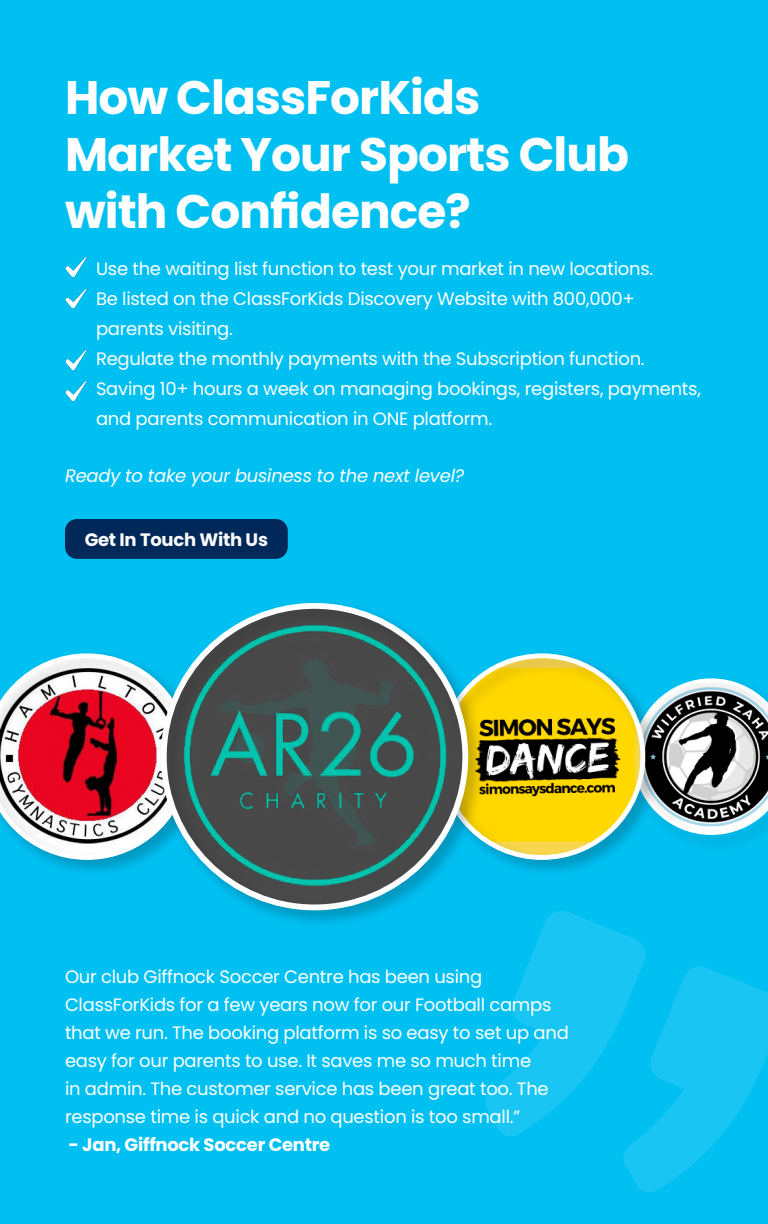
<style>
.page{position:relative;width:768px;height:1224px;background:#00c0f2}
.page>*{position:absolute;margin:0;border:0;box-sizing:border-box;transform-origin:0 0}
.t1{font:700 47px/57px "Poppins";letter-spacing:-.02em;color:#fff}
.t2{font:18px/30px "Poppins";letter-spacing:-.015em;color:#fff}
.t3{font:italic 18px "Poppins";letter-spacing:-.015em;color:#fff}
.t4{font:700 18px "Poppins";letter-spacing:-.015em;color:#fff}
.t5{font:700 18px "Poppins";letter-spacing:-.015em;color:#fcfbfa}
</style>
<div class="page">
<img style="left:65px;top:257px;width:22px;height:21px">
<img style="left:65px;top:350px;width:22px;height:21px">
<img style="left:65px;top:288px;width:22px;height:21px">
<img style="left:65px;top:381px;width:22px;height:21px">
<svg style="left:485px;top:911px;width:283px;height:281px"></svg>
<svg style="left:664px;top:678px;width:104px;height:157px;background:#798a8f"></svg>
<div style="left:0;top:648px;width:209px;height:230px;background:#000;opacity:.2"></div>
<svg style="left:0;top:653px;width:156px;height:207px;background:#b07383"></svg>
<div style="left:434px;top:648px;width:230px;height:230px;background:#000;opacity:.2"></div>
<div style="left:156px;top:598px;width:331px;height:331px;background:#000;opacity:.2"></div>
<div style="left:65px;top:519px;width:223px;height:40px;background:#002858;border-radius:12px"></div>
<h1 class="t1" style="left:65px;top:70px;width:566px">How ClassForKids<br>Market Your Sports Club with Confidence?</h1>
<p class="t2" style="left:96px;top:254px;width:606px">Use the waiting list function to test your market in new locations.<br>Be listed on the ClassForKids Discovery Website with 800,000+ parents visiting.<br>Regulate the monthly payments with the Subscription function.<br>Saving 10+ hours a week on managing bookings, registers, payments, and parents communication in ONE platform.</p>
<p class="t3" style="left:65px;top:465px;width:401px">Ready to take your business to the next level?</p>
<p class="t5" style="left:85px;top:529px;width:185px">Get In Touch With Us</p>
<p class="t2" style="left:65px;top:963px;width:505px;line-height:28px">Our club Giffnock Soccer Centre has been using ClassForKids for a few years now for our Football camps that we run. The booking platform is so easy to set up and easy for our parents to use. It saves me so much time<br>in admin. The customer service has been great too. The response time is quick and no question is too small.”</p>
<p class="t4" style="left:69px;top:1134px;width:263px">- Jan, Giffnock Soccer Centre</p>
</div>
